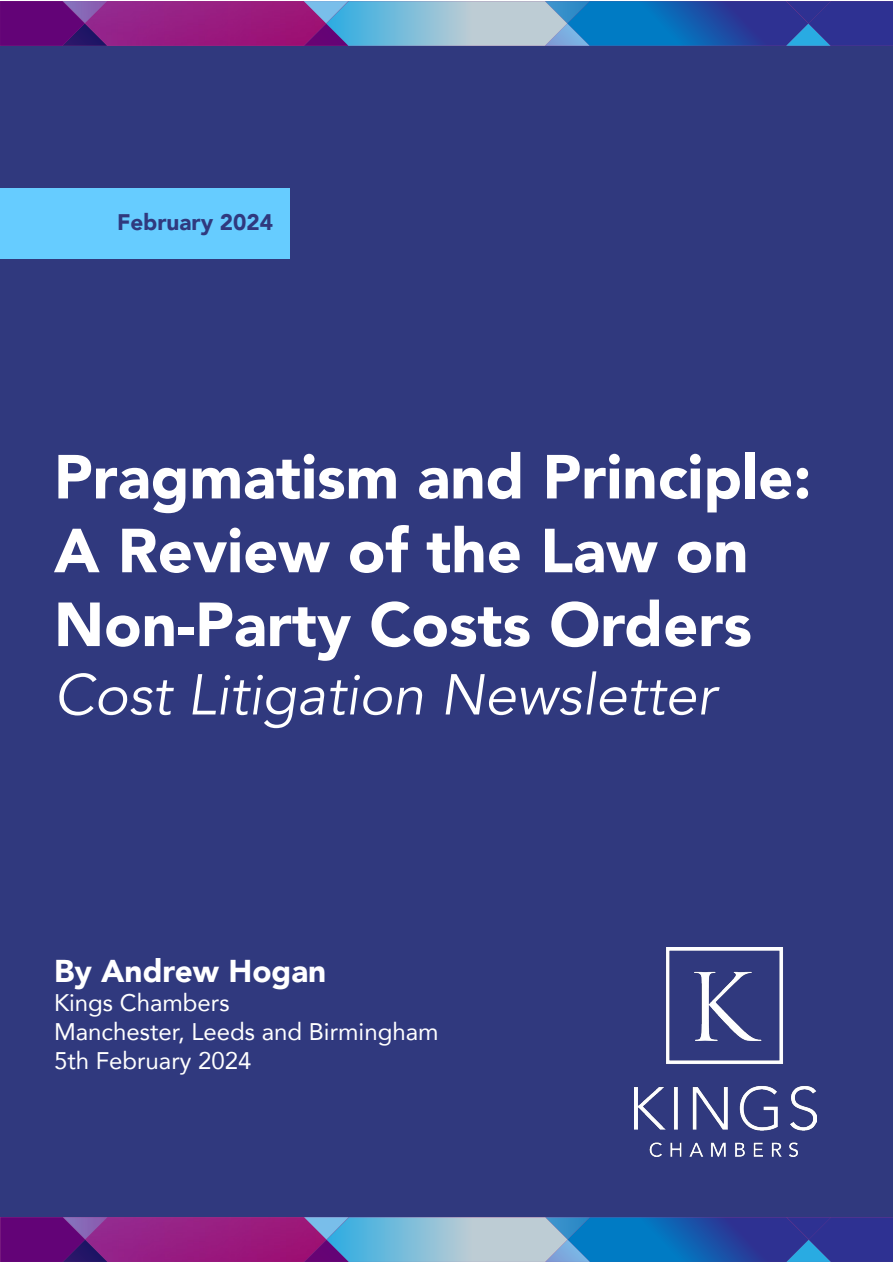
<style>
.page{position:relative;width:893px;height:1263px;background:#fff}
.page>*{position:absolute;margin:0;border:0;box-sizing:border-box;transform-origin:0 0}
.t1{font:900 61.5px/73.8px "Avenir";color:#fff}
.t2{font:italic 57px "Avenir";color:#fff}
.t3{font:900 31.5px "Avenir";color:#fff}
.t4{font:24px/28.8px "Avenir";color:#fff}
.t5{font:900 22.5px "Avenir";color:#30397e}
</style>
<div class="page">
<div style="left:0;top:46px;width:893px;height:1171px;background:#30397e"></div>
<svg style="left:348px;top:1px;width:545px;height:45px"></svg>
<svg style="left:0;top:1px;width:85px;height:45px"></svg>
<img style="left:326px;top:24px;width:22px;height:22px">
<img style="left:326px;top:1px;width:23px;height:23px">
<img style="left:85px;top:1px;width:241px;height:45px">
<img style="left:63px;top:1px;width:44px;height:22px">
<img style="left:304px;top:24px;width:22px;height:22px">
<svg style="left:349px;top:1217px;width:544px;height:45px"></svg>
<svg style="left:0;top:1217px;width:85px;height:45px"></svg>
<img style="left:326px;top:1240px;width:23px;height:22px">
<img style="left:326px;top:1217px;width:23px;height:23px">
<img style="left:85px;top:1217px;width:241px;height:45px">
<img style="left:64px;top:1217px;width:43px;height:22px">
<img style="left:304px;top:1240px;width:22px;height:22px">
<img style="left:634px;top:947px;width:182px;height:210px">
<div style="left:0;top:188px;width:289px;height:71px;background:#6cf"></div>
<p class="t5" style="left:117px;top:203px;width:158px">February 2024</p>
<p class="t1" style="left:54px;top:438px;width:759px">Pragmatism and Principle:<br>A Review of the Law on<br>Non-Party Costs Orders</p>
<p class="t2" style="left:54px;top:661px;width:663px">Cost Litigation Newsletter</p>
<p class="t3" style="left:54px;top:944px;width:274px">By Andrew Hogan</p>
<p class="t4" style="left:54px;top:987px;width:386px">Kings Chambers<br>Manchester, Leeds and Birmingham<br>5th February 2024</p>
</div>
